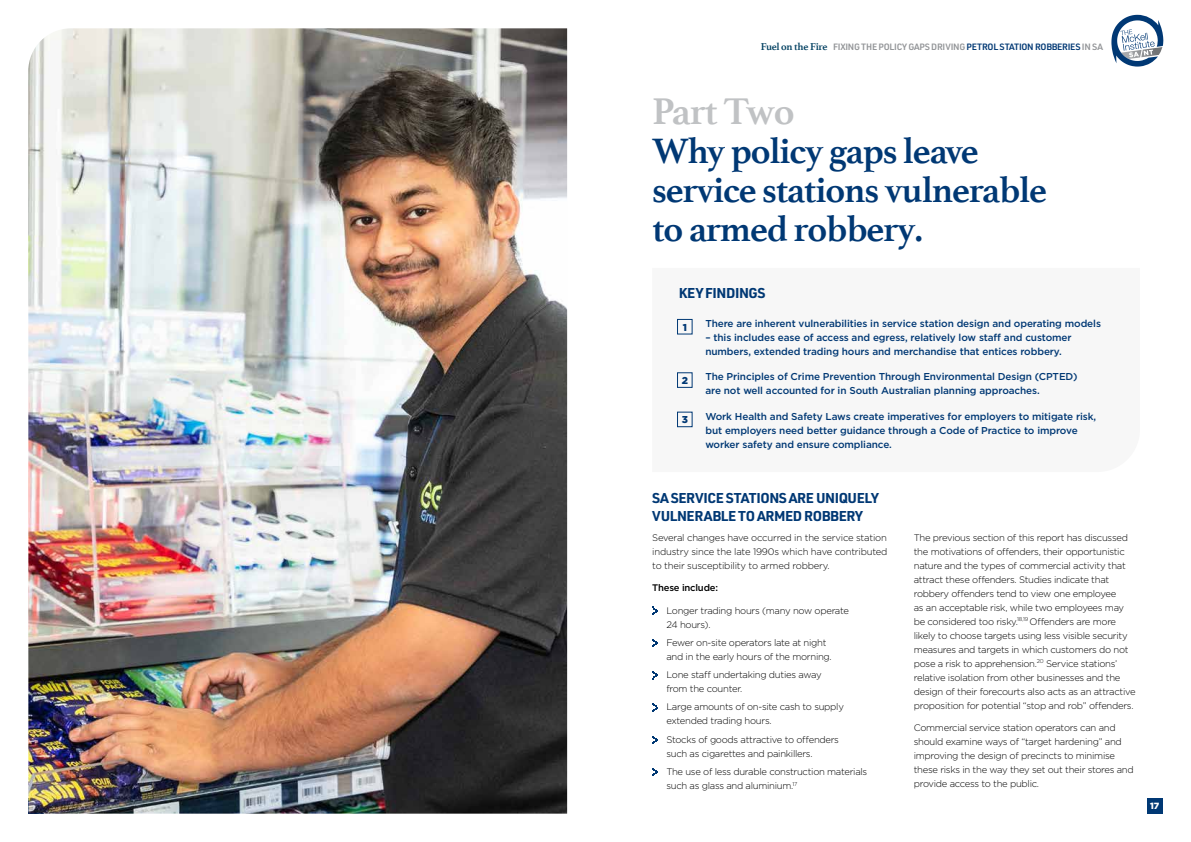
<style>
.page{position:relative;width:1191px;height:842px;background:#fff}
.page>*{position:absolute;margin:0;border:0;box-sizing:border-box;transform-origin:0 0}
.t1{font:700 39px "Athelas";letter-spacing:-.03em;color:#c0c2c4}
.t2{font:700 37px/39px "Athelas";letter-spacing:-.03em;color:#003874}
.t3{font:700 14px/18px "URWDIN";letter-spacing:-.03em;color:#003874}
.t4{font:500 10px/14px "Gotham";letter-spacing:-.01em;color:#003874}
.t5{font:900 10px "Gotham";color:#003874}
.t6{font:300 9.5px/14px "Gotham";letter-spacing:-.03em;color:#000}
.t7{font:500 9.5px "Gotham";letter-spacing:-.02em;color:#000}
.t8{font:600 9px "URWDIN";letter-spacing:-.03em;color:#939598}
.t9{font:900 9px "Gotham";color:#fff}
.s1{font-family:"Athelas";font-weight:700;font-size:10.5px;color:#003f60}
.s2{color:#003874}
</style>
<div class="page">
<div style="left:1147px;top:798px;width:15px;height:16px;background:#003874"></div>
<svg style="left:1111px;top:15px;width:52px;height:52px"></svg>
<img style="left:28px;top:28px;width:539px;height:786px">
<div style="left:677px;top:319px;width:15px;height:15px;border:1px solid #003874"></div>
<div style="left:677px;top:372px;width:15px;height:16px;border:1px solid #003874"></div>
<div style="left:677px;top:412px;width:15px;height:15px;border:1px solid #003874"></div>
<svg style="left:652px;top:607px;width:5px;height:8px"></svg>
<svg style="left:652px;top:639px;width:5px;height:8px"></svg>
<svg style="left:652px;top:671px;width:5px;height:8px"></svg>
<svg style="left:652px;top:704px;width:5px;height:7px"></svg>
<svg style="left:652px;top:736px;width:5px;height:8px"></svg>
<svg style="left:652px;top:768px;width:5px;height:8px"></svg>
<p class="t8" style="left:760px;top:41px;width:344px"><span class="s1">Fuel on the Fire</span> FIXING THE POLICY GAPS DRIVING <span class="s2">PETROL STATION ROBBERIES</span> IN SA</p>
<h1 class="t1" style="left:652px;top:79px;width:144px">Part Two</h1>
<h2 class="t2" style="left:652px;top:130px;width:396px">Why policy gaps leave service stations vulnerable to armed robbery.</h2>
<h3 class="t3" style="left:678px;top:283px;width:88px">KEY FINDINGS</h3>
<p class="t5" style="left:682px;top:320px;width:6px">1</p>
<p class="t4" style="left:705px;top:316px;width:397px">There are inherent vulnerabilities in service station design and operating models</p>
<p class="t4" style="left:705px;top:330px;width:368px">– this includes ease of access and egress, relatively low staff and customer numbers, extended trading hours and merchandise that entices robbery.</p>
<p class="t5" style="left:681px;top:374px;width:8px">2</p>
<p class="t4" style="left:705px;top:370px;width:373px">The Principles of Crime Prevention Through Environmental Design (CPTED) are not well accounted for in South Australian planning approaches.</p>
<p class="t5" style="left:681px;top:413px;width:8px">3</p>
<p class="t4" style="left:705px;top:409px;width:392px">Work Health and Safety Laws create imperatives for employers to mitigate risk, but employers need better guidance through a Code of Practice to improve worker safety and ensure compliance.</p>
<h3 class="t3" style="left:652px;top:489px;width:228px">SA SERVICE STATIONS ARE UNIQUELY<br>VULNERABLE TO ARMED ROBBERY</h3>
<p class="t6" style="left:652px;top:530px;width:237px;text-align:justify">Several changes have occurred in the service station industry since the late 1990s which have contributed to their susceptibility to armed robbery.</p>
<p class="t7" style="left:652px;top:581px;width:67px">These include:</p>
<p class="t6" style="left:666px;top:603px;width:184px">Longer trading hours (many now operate<br>24 hours).</p>
<p class="t6" style="left:666px;top:635px;width:167px">Fewer on-site operators late at night and in the early hours of the morning.</p>
<p class="t6" style="left:666px;top:667px;width:157px">Lone staff undertaking duties away from the counter.</p>
<p class="t6" style="left:666px;top:700px;width:179px">Large amounts of on-site cash to supply extended trading hours.</p>
<p class="t6" style="left:666px;top:732px;width:174px">Stocks of goods attractive to offenders such as cigarettes and painkillers.</p>
<p class="t6" style="left:666px;top:764px;width:202px">The use of less durable construction materials such as glass and aluminium.<sup>17</sup></p>
<p class="t6" style="left:913px;top:530px;width:223px">The previous section of this report has discussed the motivations of offenders, their opportunistic nature and the types of commercial activity that attract these offenders. Studies indicate that robbery offenders tend to view one employee<br>as an acceptable risk, while two employees may be considered too risky.<sup>18,19</sup> Offenders are more likely to choose targets using less visible security measures and targets in which customers do not pose a risk to apprehension.<sup>20</sup> Service stations’ relative isolation from other businesses and the design of their forecourts also acts as an attractive proposition for potential “stop and rob” offenders.</p>
<p class="t6" style="left:913px;top:720px;width:221px">Commercial service station operators can and should examine ways of “target hardening” and improving the design of precincts to minimise these risks in the way they set out their stores and provide access to the public.</p>
<p class="t9" style="left:1150px;top:800px;width:11px">17</p>
</div>
